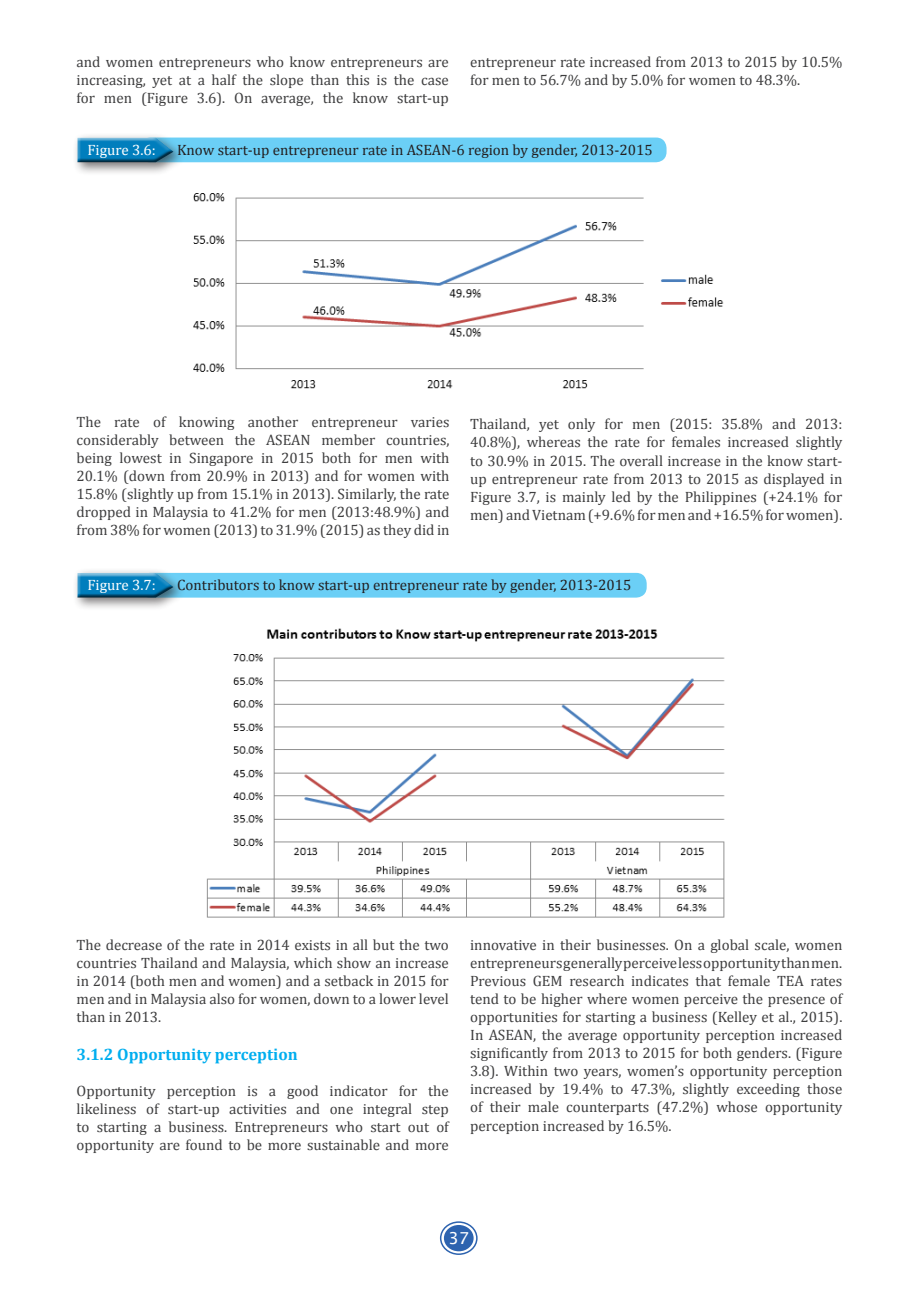
<style>
.page{position:relative;width:919px;height:1289px;background:#fff}
.page>*{position:absolute;margin:0;border:0;box-sizing:border-box;transform-origin:0 0}
._1_1_heading{font:700 16.5px "Cambria";color:#00aeef}
.t1{font:16.5px "Lucida Sans";color:#fff}
.Body_Text{font:15px/18px "Cambria";color:#3e3e3f;text-align:justify}
.Body_Text-2{font:15px "Cambria";color:#231f20}
.Body_Text-3{font:15px "Cambria";color:#fff}
</style>
<div class="page">
<div style="left:440px;top:1221px;width:37px;height:33px;border:2px solid #2d63af;border-radius:50%"></div>
<div style="left:444px;top:1224px;width:29px;height:27px;background:#2d63af;border-radius:50%"></div>
<img style="left:193px;top:193px;width:531px;height:196px">
<div style="left:139px;top:137px;width:527px;height:25px;background:#6bcff6;border-radius:10px"></div>
<div style="left:73px;top:133px;width:112px;height:42px;background:#231f20;opacity:.6"></div>
<div style="left:76px;top:135px;width:99px;height:27px;background:#fff;opacity:.75"></div>
<div style="left:76px;top:149px;width:99px;height:14px;background:#231f20;opacity:.75"></div>
<img style="left:206px;top:628px;width:519px;height:290px">
<div style="left:139px;top:573px;width:507px;height:24px;background:#6bcff6;border-radius:10px"></div>
<div style="left:73px;top:568px;width:112px;height:43px;background:#231f20;opacity:.6"></div>
<div style="left:76px;top:570px;width:99px;height:27px;background:#fff;opacity:.75"></div>
<div style="left:76px;top:584px;width:99px;height:14px;background:#231f20;opacity:.75"></div>
<p class="Body_Text" style="left:77px;top:53px;width:374px">and women entrepreneurs who know entrepreneurs are increasing, yet at a half the slope than this is the case for men (Figure 3.6). On average, the know start-up</p>
<p class="Body_Text" style="left:470px;top:53px;width:374px">entrepreneur rate increased from 2013 to 2015 by 10.5% for men to 56.7% and by 5.0% for women to 48.3%.</p>
<p class="Body_Text-3" style="left:87px;top:141px;width:70px">Figure 3.6:</p>
<p class="Body_Text-2" style="left:177px;top:141px;width:477px">Know start-up entrepreneur rate in ASEAN-6 region by gender, 2013-2015</p>
<p class="Body_Text" style="left:77px;top:413px;width:374px">The rate of knowing another entrepreneur varies considerably between the ASEAN member countries,</p>
<p class="Body_Text" style="left:77px;top:449px;width:374px">being lowest in Singapore in 2015 both for men with 20.1% (down from 20.9% in 2013) and for women with 15.8% (slightly up from 15.1% in 2013). Similarly, the rate dropped in Malaysia to 41.2% for men (2013:48.9%) and from 38% for women (2013) to 31.9% (2015) as they did in</p>
<p class="Body_Text" style="left:470px;top:415px;width:374px">Thailand, yet only for men (2015: 35.8% and 2013:<br>40.8%), whereas the rate for females increased slightly to 30.9% in 2015. The overall increase in the know start&shy;up entrepreneur rate from 2013 to 2015 as displayed in</p>
<p class="Body_Text" style="left:470px;top:487px;width:374px">Figure 3.7, is mainly led by the Philippines (+24.1% for men) andVietnam(+9.6%formenand+16.5%forwomen).</p>
<p class="Body_Text-3" style="left:87px;top:576px;width:70px">Figure 3.7:</p>
<p class="Body_Text-2" style="left:177px;top:576px;width:456px">Contributors to know start-up entrepreneur rate by gender, 2013-2015</p>
<p class="Body_Text" style="left:77px;top:936px;width:374px">The decrease of the rate in 2014 exists in all but the two countries Thailand and Malaysia, which show an increase in 2014 (both men and women) and a setback in 2015 for men and in Malaysia also for women, down to a lower level than in 2013.</p>
<p class="_1_1_heading" style="left:77px;top:1042px;width:223px">3.1.2 Opportunity perception</p>
<p class="Body_Text" style="left:77px;top:1081px;width:374px">Opportunity perception is a good indicator for the</p>
<p class="Body_Text" style="left:77px;top:1099px;width:374px">likeliness of start-up activities and one integral step to starting a business. Entrepreneurs who start out of</p>
<p class="Body_Text" style="left:77px;top:1135px;width:374px">opportunity are found to be more sustainable and more</p>
<p class="Body_Text" style="left:470px;top:936px;width:374px">innovative in their businesses. On a global scale, women entrepreneurs generally perceive less opportunity than men.<br>Previous GEM research indicates that female TEA rates tend to be higher where women perceive the presence of</p>
<p class="Body_Text" style="left:470px;top:1008px;width:374px">opportunities for starting a business (Kelley et al., 2015).<br>In ASEAN, the average opportunity perception increased significantly from 2013 to 2015 for both genders. (Figure 3.8). Within two years, women’s opportunity perception increased by 19.4% to 47.3%, slightly exceeding those of their male counterparts (47.2%) whose opportunity</p>
<p class="Body_Text" style="left:470px;top:1116px;width:203px">perception increased by 16.5%.</p>
<p class="t1" style="left:448px;top:1228px;width:22px">37</p>
</div>
